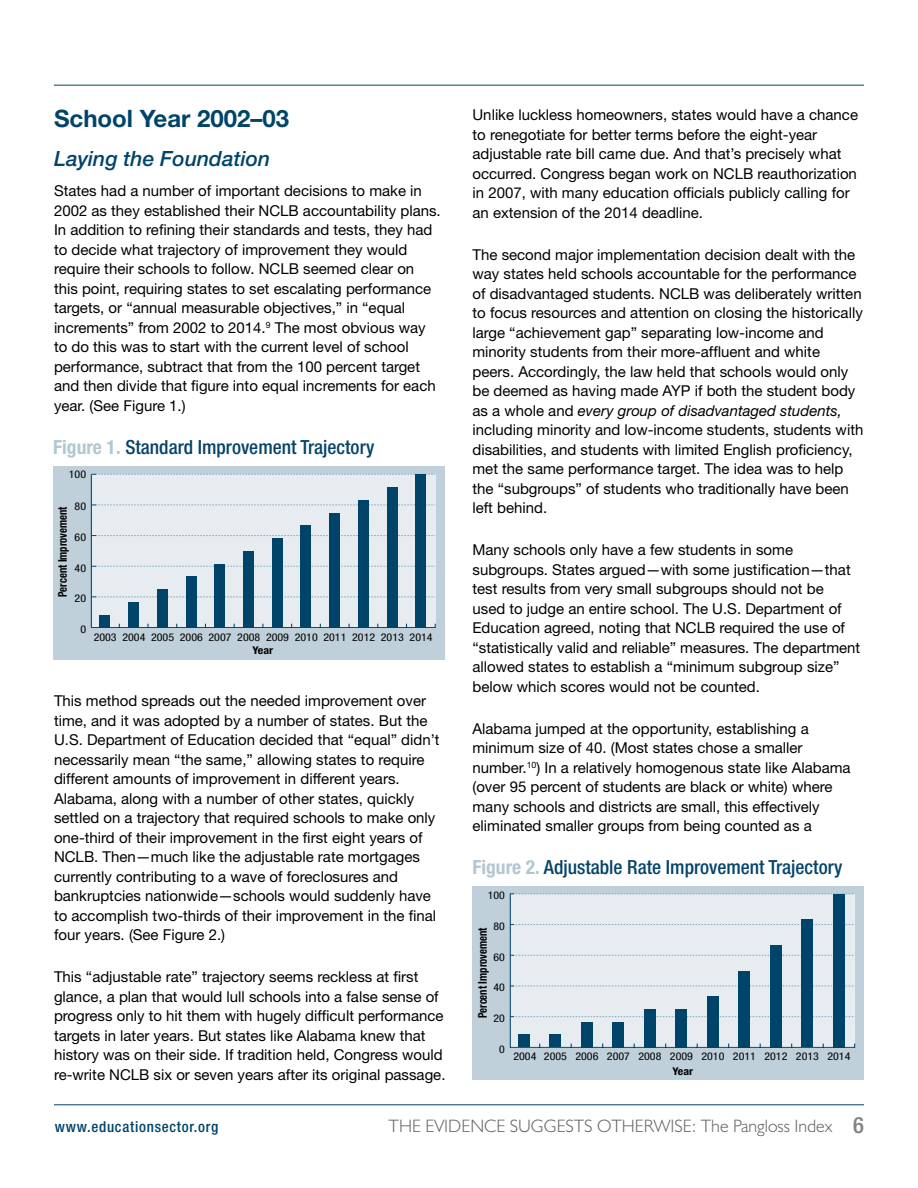
<style>
.page{position:relative;width:918px;height:1188px;background:#fff}
.page>*{position:absolute;margin:0;border:0;box-sizing:border-box;transform-origin:0 0}
.t1{font:700 24px "Helvetica Neue";color:#00446a}
.t2{font:italic 500 21px "Helvetica Neue";color:#00446a}
.t3{font:500 condensed 19.5px "Helvetica Neue";color:#06446a}
.t4{font:300 18px "Humanist 521 BT";color:#636466}
.t5{font:15px/19.5px "Helvetica Neue";color:#000}
.t6{font:500 condensed 15px "Helvetica Neue";letter-spacing:.05em;color:#00446a}
.t7{font:700 condensed 12px "Helvetica Neue";color:#000;scale:.89 1}
.t8{font:condensed 10.65px "Helvetica Neue";color:#000;scale:1.13 1}
.t9{font:condensed 10.65px "Helvetica Neue";color:#000;scale:1.12 1}
.t10{font:700 condensed 10.65px "Helvetica Neue";color:#000;scale:1.13 1}
.s1{font-weight:700;color:#b3c7d2}
.s2{font-style:italic}
</style>
<div class="page">
<hr style="left:54px;top:85px;width:810px;height:1px;background:#00446a">
<hr style="left:54px;top:1104px;width:810px;height:1px;background:#00446a">
<div style="left:53px;top:466px;width:392px;height:193px;background:#bfd0da"></div>
<div style="left:91px;top:474px;width:344px;height:154px;background:#e6ecf0"></div>
<hr style="left:91px;top:627px;width:344px;height:1px;background:#00446a">
<hr style="left:91px;top:474px;width:1px;height:154px;background:#00446a">
<svg style="left:91px;top:597px;width:344px;height:1px"></svg>
<svg style="left:91px;top:566px;width:344px;height:1px"></svg>
<svg style="left:92px;top:535px;width:343px;height:1px"></svg>
<svg style="left:91px;top:505px;width:344px;height:1px"></svg>
<svg style="left:91px;top:474px;width:344px;height:1px"></svg>
<div style="left:100px;top:615px;width:10px;height:13px;background:#00446a"></div>
<div style="left:128px;top:602px;width:11px;height:26px;background:#00446a"></div>
<div style="left:157px;top:589px;width:11px;height:39px;background:#00446a"></div>
<div style="left:186px;top:576px;width:10px;height:52px;background:#00446a"></div>
<div style="left:215px;top:564px;width:10px;height:64px;background:#00446a"></div>
<div style="left:243px;top:551px;width:11px;height:77px;background:#00446a"></div>
<div style="left:272px;top:538px;width:11px;height:90px;background:#00446a"></div>
<div style="left:301px;top:525px;width:10px;height:103px;background:#00446a"></div>
<div style="left:329px;top:513px;width:11px;height:115px;background:#00446a"></div>
<div style="left:358px;top:500px;width:11px;height:128px;background:#00446a"></div>
<div style="left:387px;top:487px;width:10px;height:141px;background:#00446a"></div>
<div style="left:416px;top:474px;width:10px;height:154px;background:#00446a"></div>
<div style="left:473px;top:886px;width:391px;height:193px;background:#bfd0da"></div>
<div style="left:511px;top:894px;width:344px;height:153px;background:#e6ecf0"></div>
<hr style="left:510px;top:1047px;width:345px;height:1px;background:#00446a">
<hr style="left:510px;top:894px;width:1px;height:154px;background:#00446a">
<svg style="left:510px;top:1016px;width:345px;height:1px"></svg>
<svg style="left:510px;top:986px;width:343px;height:1px"></svg>
<svg style="left:510px;top:955px;width:344px;height:1px"></svg>
<svg style="left:510px;top:924px;width:345px;height:1px"></svg>
<svg style="left:510px;top:893px;width:343px;height:1px"></svg>
<div style="left:518px;top:1035px;width:12px;height:12px;background:#00446a"></div>
<div style="left:550px;top:1035px;width:11px;height:12px;background:#00446a"></div>
<div style="left:581px;top:1022px;width:12px;height:25px;background:#00446a"></div>
<div style="left:613px;top:1022px;width:11px;height:25px;background:#00446a"></div>
<div style="left:644px;top:1009px;width:12px;height:38px;background:#00446a"></div>
<div style="left:676px;top:1009px;width:11px;height:38px;background:#00446a"></div>
<div style="left:707px;top:996px;width:12px;height:51px;background:#00446a"></div>
<div style="left:739px;top:971px;width:11px;height:76px;background:#00446a"></div>
<div style="left:770px;top:945px;width:12px;height:102px;background:#00446a"></div>
<div style="left:802px;top:919px;width:11px;height:128px;background:#00446a"></div>
<div style="left:833px;top:894px;width:12px;height:153px;background:#00446a"></div>
<h1 class="t1" style="left:54px;top:104px;width:237px">School Year 2002–03</h1>
<h2 class="t2" style="left:54px;top:146px;width:218px">Laying the Foundation</h2>
<p class="t5" style="left:54px;top:181px;width:388px">States had a number of important decisions to make in 2002 as they established their NCLB accountability plans.<br>In addition to refining their standards and tests, they had to decide what trajectory of improvement they would require their schools to follow. NCLB seemed clear on this point, requiring states to set escalating performance targets, or “annual measurable objectives,” in “equal increments” from 2002 to 2014.<sup>9</sup> The most obvious way to do this was to start with the current level of school performance, subtract that from the 100 percent target and then divide that figure into equal increments for each year. (See Figure 1.)</p>
<h3 class="t3" style="left:53px;top:436px;width:323px"><span class="s1">Figure 1.</span> Standard Improvement Trajectory</h3>
<p class="t8" style="left:69px;top:468px;width:17px">100</p>
<p class="t8" style="left:75px;top:500px;width:12px">80</p>
<p class="t7" style="left:55px;top:597px;width:103px;rotate:-90deg">Percent Improvement</p>
<p class="t8" style="left:75px;top:531px;width:12px">60</p>
<p class="t8" style="left:75px;top:562px;width:12px">40</p>
<p class="t8" style="left:75px;top:592px;width:12px">20</p>
<p class="t8" style="left:80px;top:623px;width:7px">0</p>
<p class="t8" style="left:94px;top:631px;width:149px">2003 2004 2005 2006 2007 2008</p>
<p class="t10" style="left:253px;top:644px;width:20px">Year</p>
<p class="t8" style="left:266px;top:631px;width:149px">2009 2010 2011 2012 2013 2014</p>
<p class="t5" style="left:54px;top:691px;width:387px">This method spreads out the needed improvement over time, and it was adopted by a number of states. But the U.S. Department of Education decided that “equal” didn’t necessarily mean “the same,” allowing states to require different amounts of improvement in different years.<br>Alabama, along with a number of other states, quickly settled on a trajectory that required schools to make only one-third of their improvement in the first eight years of NCLB. Then—much like the adjustable rate mortgages currently contributing to a wave of foreclosures and bankruptcies nationwide—schools would suddenly have to accomplish two-thirds of their improvement in the final four years. (See Figure 2.)</p>
<p class="t5" style="left:54px;top:967px;width:393px">This “adjustable rate” trajectory seems reckless at first glance, a plan that would lull schools into a false sense of progress only to hit them with hugely difficult performance targets in later years. But states like Alabama knew that history was on their side. If tradition held, Congress would re-write NCLB six or seven years after its original passage.</p>
<p class="t5" style="left:472px;top:105px;width:387px">Unlike luckless homeowners, states would have a chance to renegotiate for better terms before the eight-year adjustable rate bill came due. And that’s precisely what occurred. Congress began work on NCLB reauthorization in 2007, with many education officials publicly calling for an extension of the 2014 deadline.</p>
<p class="t5" style="left:472px;top:245px;width:392px">The second major implementation decision dealt with the way states held schools accountable for the performance of disadvantaged students. NCLB was deliberately written to focus resources and attention on closing the historically large “achievement gap” separating low-income and minority students from their more-affluent and white peers. Accordingly, the law held that schools would only be deemed as having made AYP if both the student body as a whole and <span class="s2">every group of disadvantaged students, </span>including minority and low-income students, students with disabilities, and students with limited English proficiency, met the same performance target. The idea was to help the “subgroups” of students who traditionally have been left behind.</p>
<p class="t5" style="left:472px;top:540px;width:389px">Many schools only have a few students in some subgroups. States argued—with some justification—that test results from very small subgroups should not be<br>used to judge an entire school. The U.S. Department of Education agreed, noting that NCLB required the use of “statistically valid and reliable” measures. The department allowed states to establish a “minimum subgroup size” below which scores would not be counted.</p>
<p class="t5" style="left:472px;top:719px;width:380px">Alabama jumped at the opportunity, establishing a minimum size of 40. (Most states chose a smaller number.<sup>10</sup>) In a relatively homogenous state like Alabama (over 95 percent of students are black or white) where many schools and districts are small, this effectively eliminated smaller groups from being counted as a</p>
<h3 class="t3" style="left:472px;top:855px;width:372px"><span class="s1">Figure 2.</span> Adjustable Rate Improvement Trajectory</h3>
<p class="t9" style="left:488px;top:889px;width:17px">100</p>
<p class="t9" style="left:494px;top:920px;width:12px">80</p>
<p class="t7" style="left:475px;top:1018px;width:103px;rotate:-90deg">Percent Improvement</p>
<p class="t9" style="left:494px;top:951px;width:12px">60</p>
<p class="t9" style="left:494px;top:981px;width:12px">40</p>
<p class="t9" style="left:494px;top:1012px;width:12px">20</p>
<p class="t9" style="left:499px;top:1043px;width:7px">0</p>
<p class="t8" style="left:513px;top:1050px;width:300px">2004 2005 2006 2007 2008 2009 2010 2011 2012 2013 2014</p>
<p class="t10" style="left:673px;top:1065px;width:20px">Year</p>
<p class="t6" style="left:55px;top:1117px;width:165px">www.educationsector.org</p>
<p class="t4" style="left:389px;top:1115px;width:445px">THE EVIDENCE SUGGESTS OTHERWISE: The Pangloss Index</p>
</div>
